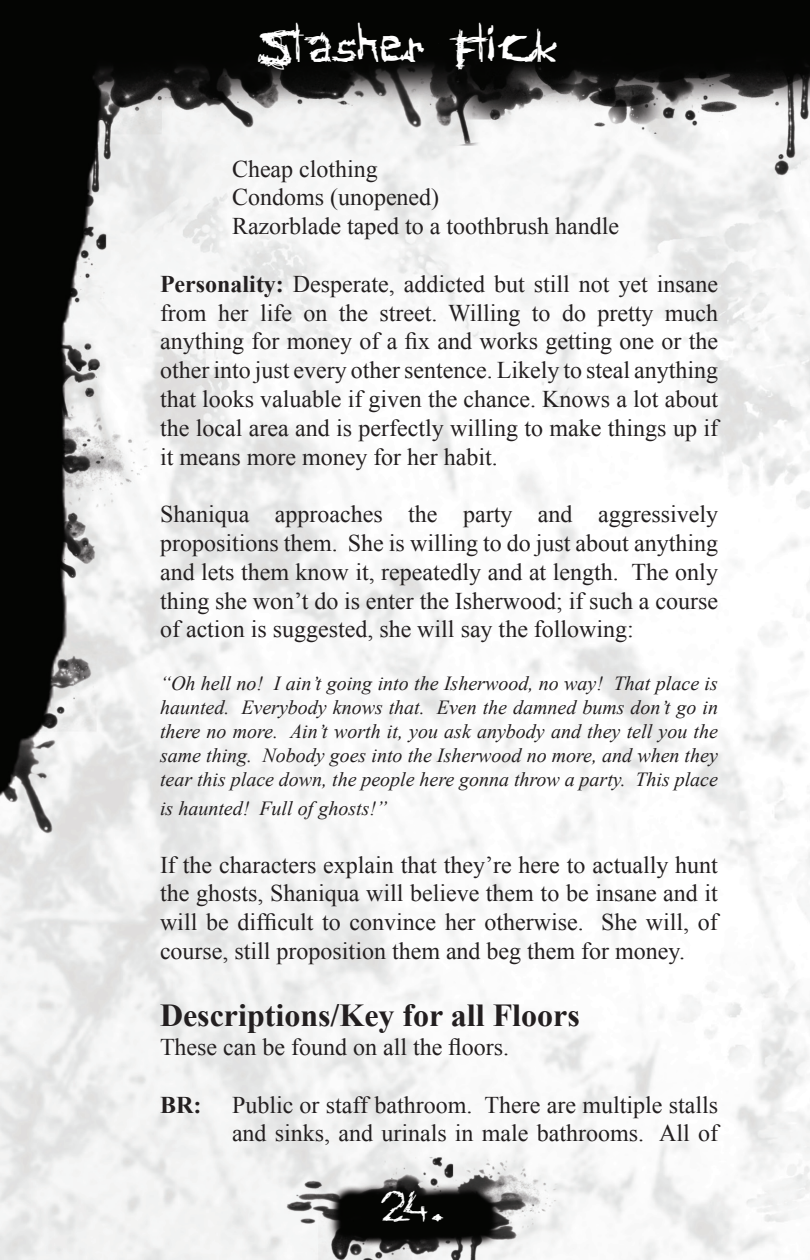
<style>
.page{position:relative;width:810px;height:1260px;background:#fff}
.page>*{position:absolute;margin:0;border:0;box-sizing:border-box;transform-origin:0 0}
.t1{font:36px "Abstract Classic Font";color:#fff}
.t2{font:700 32px "Times New Roman";color:#231f20}
.t3{font:28px "Abstract Classic Font";color:#fff}
.t4{font:24px/28.8px "Times New Roman";color:#231f20;text-align:justify}
.t5{font:700 24px "Times New Roman";color:#231f20}
.t6{font:italic 20px/24px "Times New Roman";color:#231f20;text-align:justify}
.s1{font-weight:700}
</style>
<div class="page">
<img style="left:0;top:0;width:810px;height:1260px">
<h1 class="t1" style="left:256px;top:18px;width:299px">Slasher Flick</h1>
<p class="t4" style="left:232px;top:154px;width:389px;text-align:left">Cheap clothing<br>Condoms (unopened)<br>Razorblade taped to a toothbrush handle</p>
<p class="t4" style="left:160px;top:269px;width:560px"><span class="s1">Personality:</span> Desperate, addicted but still not yet insane from her life on the street. Willing to do pretty much anything for money of a fix and works getting one or the other into just every other sentence. Likely to steal anything that looks valuable if given the chance. Knows a lot about the local area and is perfectly willing to make things up if it means more money for her habit.</p>
<p class="t4" style="left:160px;top:499px;width:560px">Shaniqua approaches the party and aggressively propositions them. She is willing to do just about anything and lets them know it, repeatedly and at length. The only thing she won’t do is enter the Isherwood; if such a course of action is suggested, she will say the following:</p>
<p class="t6" style="left:160px;top:671px;width:560px">“Oh hell no! I ain’t going into the Isherwood, no way! That place is haunted. Everybody knows that. Even the damned bums don’t go in there no more. Ain’t worth it, you ask anybody and they tell you the same thing. Nobody goes into the Isherwood no more, and when they tear this place down, the people here gonna throw a party. This place</p>
<p class="t6" style="left:160px;top:796px;width:229px">is haunted! Full of ghosts!”</p>
<p class="t4" style="left:160px;top:850px;width:560px">If the characters explain that they’re here to actually hunt the ghosts, Shaniqua will believe them to be insane and it will be difficult to convince her otherwise. She will, of course, still proposition them and beg them for money.</p>
<h2 class="t2" style="left:160px;top:993px;width:421px">Descriptions/Key for all Floors</h2>
<p class="t4" style="left:160px;top:1032px;width:351px">These can be found on all the floors.</p>
<p class="t5" style="left:160px;top:1088px;width:43px">BR:</p>
<p class="t4" style="left:232px;top:1090px;width:488px">Public or staff bathroom. There are multiple stalls and sinks, and urinals in male bathrooms. All of</p>
<p class="t3" style="left:380px;top:1182px;width:69px">24.</p>
</div>
